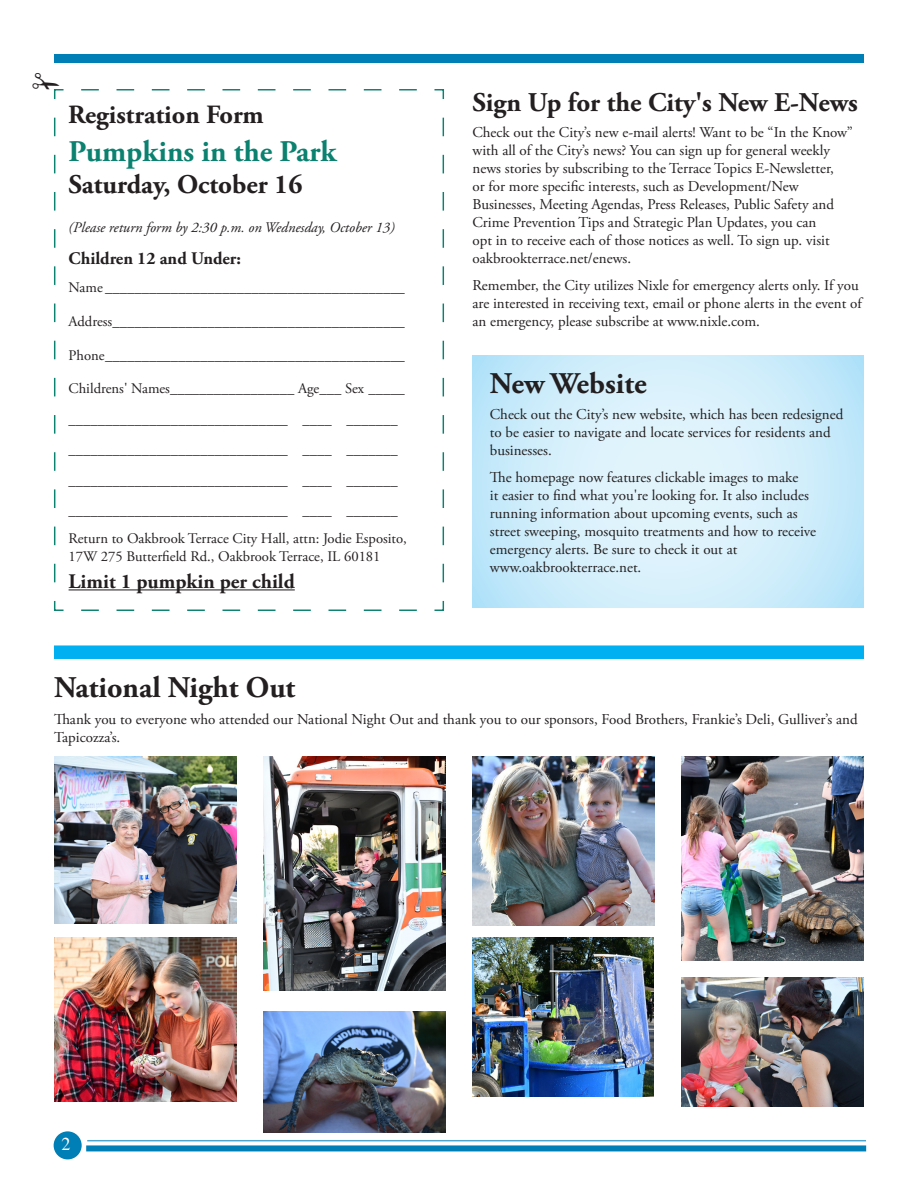
<style>
.page{position:relative;width:918px;height:1188px;background:#fff}
.page>*{position:absolute;margin:0;border:0;box-sizing:border-box;transform-origin:0 0}
.headers{font:700 30px "Adobe Garamond Pro";color:#231f20}
.heads{font:700 30px "Adobe Garamond Pro";color:#0b8170}
.headers-2{font:700 27px "Adobe Garamond Pro";color:#231f20}
.heads-2{font:700 27px "Adobe Garamond Pro";color:#231f20}
.headers-3{font:700 26.25px "Adobe Garamond Pro";color:#231f20}
.body{font:700 20.7px "Adobe Garamond Pro";color:#231f20}
.t1{font:18px "Times";color:#fff}
.body-2{font:700 17.7px "Adobe Garamond Pro";color:#231f20}
.body-3{font:15px/18px "Adobe Garamond Pro";color:#231f20}
.body-4{font:14.7px/17.5px "Adobe Garamond Pro";color:#231f20}
._0_bef_body{font:italic 14.7px "Adobe Garamond Pro";color:#231f20}
</style>
<div class="page">
<div style="left:54px;top:54px;width:810px;height:9px;background:#007eb6"></div>
<div style="left:54px;top:1131px;width:28px;height:28px;background:#007eb6;border-radius:50%"></div>
<div style="left:86px;top:1145px;width:780px;height:6px;background:#007eb6"></div>
<hr style="left:87px;top:1140px;width:779px;height:1px;background:#007eb6">
<svg style="left:472px;top:355px;width:392px;height:253px;background:#d0edfa"></svg>
<svg style="left:53px;top:89px;width:392px;height:522px"></svg>
<hr style="left:69px;top:589px;width:226px;height:1px;background:#231f20">
<div style="left:54px;top:645px;width:810px;height:14px;background:#00b0f0"></div>
<img style="left:681px;top:756px;width:183px;height:204px">
<img style="left:682px;top:978px;width:182px;height:129px">
<img style="left:472px;top:938px;width:182px;height:159px">
<img style="left:472px;top:756px;width:183px;height:169px">
<img style="left:263px;top:1011px;width:183px;height:122px">
<img style="left:263px;top:756px;width:183px;height:234px">
<img style="left:54px;top:756px;width:182px;height:167px">
<img style="left:54px;top:938px;width:183px;height:163px">
<svg style="left:53px;top:89px;width:8px;height:3px"></svg>
<p class="headers-3" style="left:68px;top:99px;width:197px">Registration Form</p>
<p class="heads" style="left:69px;top:134px;width:269px">Pumpkins in the Park</p>
<p class="heads-2" style="left:69px;top:169px;width:235px">Saturday, October 16</p>
<p class="_0_bef_body" style="left:69px;top:218px;width:328px">(Please return form by 2:30 p.m. on Wednesday, October 13)</p>
<p class="body-2" style="left:69px;top:248px;width:174px">Children 12 and Under:</p>
<p class="body-4" style="left:69px;top:279px;width:338px">Name _________________________________________</p>
<p class="body-4" style="left:69px;top:313px;width:338px">Address________________________________________</p>
<p class="body-4" style="left:69px;top:347px;width:338px">Phone_________________________________________</p>
<p class="body-4" style="left:69px;top:380px;width:338px">Childrens' Names_________________ Age___ Sex _____</p>
<p class="body-4" style="left:69px;top:411px;width:331px">______________________________ ____ _______</p>
<p class="body-4" style="left:69px;top:441px;width:331px">______________________________ ____ _______</p>
<p class="body-4" style="left:69px;top:472px;width:331px">______________________________ ____ _______</p>
<p class="body-4" style="left:69px;top:502px;width:331px">______________________________ ____ _______</p>
<p class="body-4" style="left:69px;top:530px;width:340px">Return to Oakbrook Terrace City Hall, attn: Jodie Esposito,<br>17W 275 Butterfield Rd., Oakbrook Terrace, IL 60181</p>
<p class="body" style="left:69px;top:569px;width:228px">Limit 1 pumpkin per child</p>
<p class="headers-2" style="left:472px;top:86px;width:387px">Sign Up for the City's New E-News</p>
<p class="body-3" style="left:472px;top:124px;width:382px">Check out the City’s new e-mail alerts! Want to be “In the Know” with all of the City’s news? You can sign up for general weekly news stories by subscribing to the Terrace Topics E-Newsletter,<br>or for more specific interests, such as Development/New Businesses, Meeting Agendas, Press Releases, Public Safety and Crime Prevention Tips and Strategic Plan Updates, you can<br>opt in to receive each of those notices as well. To sign up. visit oakbrookterrace.net/enews.</p>
<p class="body-3" style="left:472px;top:277px;width:391px">Remember, the City utilizes Nixle for emergency alerts only. If you are interested in receiving text, email or phone alerts in the event of an emergency, please subscribe at www.nixle.com.</p>
<p class="headers" style="left:490px;top:366px;width:158px">New Website</p>
<p class="body-3" style="left:490px;top:406px;width:355px">Check out the City’s new website, which has been redesigned to be easier to navigate and locate services for residents and businesses.</p>
<p class="body-3" style="left:490px;top:469px;width:328px">The homepage now features clickable images to make<br>it easier to find what you're looking for. It also includes running information about upcoming events, such as street sweeping, mosquito treatments and how to receive emergency alerts. Be sure to check it out at www.oakbrookterrace.net.</p>
<p class="headers" style="left:54px;top:670px;width:243px">National Night Out</p>
<p class="body-3" style="left:54px;top:711px;width:805px">Thank you to everyone who attended our National Night Out and thank you to our sponsors, Food Brothers, Frankie’s Deli, Gulliver’s and<br>Tapicozza’s.</p>
<p class="t1" style="left:62px;top:1127px;width:10px">2</p>
</div>
